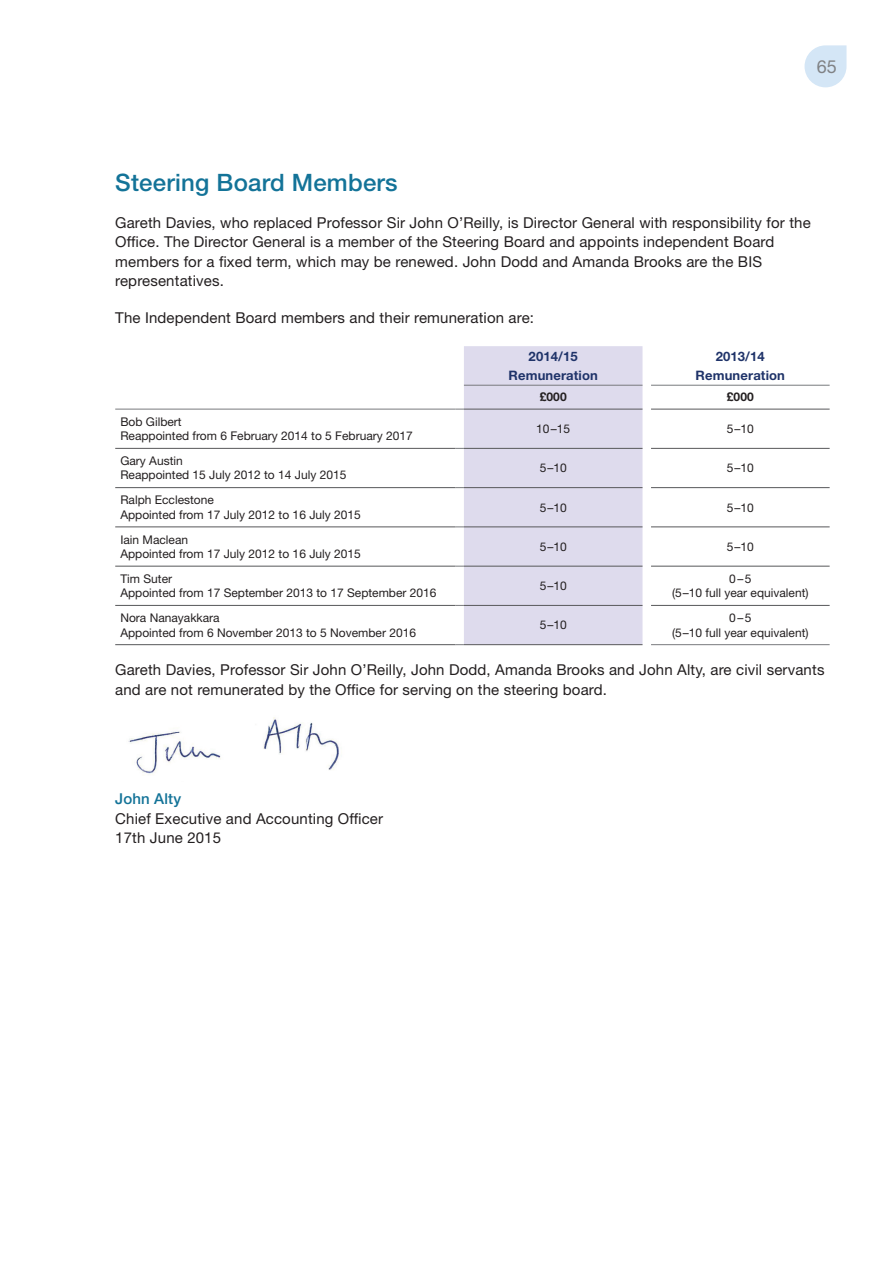
<style>
.page{position:relative;width:893px;height:1263px;background:#fff}
.page>*{position:absolute;margin:0;border:0;box-sizing:border-box;transform-origin:0 0}
.Body{font:500 24px "Helvetica Neue LT Std";letter-spacing:.01em;color:#137398}
.t1{font:18px "Helvetica Neue LT Std";color:#808285}
.Body-2{font:15px/19.5px "Helvetica Neue LT Std";letter-spacing:.01em;color:#231f20}
.Body-3{font:700 13.05px "Helvetica Neue LT Std";letter-spacing:.01em;color:#1f3369}
.Table_body{font:12px "Helvetica Neue LT Std";color:#231f20}
.Body-4{font:700 12px "Helvetica Neue LT Std";letter-spacing:.01em;color:#231f20}
.s1{font-weight:500;color:#137398}
</style>
<div class="page">
<svg style="left:804px;top:45px;width:42px;height:42px"></svg>
<div style="left:464px;top:346px;width:178px;height:298px;background:#dedbed"></div>
<hr style="left:115px;top:409px;width:340px;height:1px;background:#787a7d">
<hr style="left:651px;top:644px;width:179px;height:1px;background:#787a7d">
<hr style="left:464px;top:409px;width:178px;height:1px;background:#57585a">
<hr style="left:651px;top:409px;width:179px;height:1px;background:#57585a">
<hr style="left:115px;top:448px;width:340px;height:1px;background:#57585a">
<hr style="left:464px;top:448px;width:178px;height:1px;background:#57585a">
<hr style="left:651px;top:448px;width:179px;height:1px;background:#57585a">
<hr style="left:115px;top:487px;width:340px;height:1px;background:#57585a">
<hr style="left:464px;top:487px;width:178px;height:1px;background:#57585a">
<hr style="left:651px;top:487px;width:179px;height:1px;background:#57585a">
<hr style="left:115px;top:526px;width:340px;height:1px;background:#57585a">
<hr style="left:464px;top:526px;width:178px;height:1px;background:#57585a">
<hr style="left:651px;top:526px;width:179px;height:1px;background:#57585a">
<hr style="left:115px;top:566px;width:340px;height:1px;background:#57585a">
<hr style="left:464px;top:566px;width:178px;height:1px;background:#57585a">
<hr style="left:651px;top:566px;width:179px;height:1px;background:#57585a">
<hr style="left:115px;top:605px;width:340px;height:1px;background:#57585a">
<hr style="left:464px;top:605px;width:178px;height:1px;background:#57585a">
<hr style="left:651px;top:605px;width:179px;height:1px;background:#57585a">
<hr style="left:115px;top:644px;width:340px;height:1px;background:#57585a">
<hr style="left:464px;top:644px;width:178px;height:1px;background:#57585a">
<hr style="left:464px;top:385px;width:178px;height:1px;background:#787a7d">
<hr style="left:651px;top:385px;width:179px;height:1px;background:#787a7d">
<img style="left:128px;top:717px;width:211px;height:57px">
<p class="t1" style="left:817px;top:56px;width:22px">65</p>
<p class="Body" style="left:115px;top:168px;width:284px">Steering Board Members</p>
<p class="Body-2" style="left:115px;top:212px;width:697px">Gareth Davies, who replaced Professor Sir John O’Reilly, is Director General with responsibility for the Office. The Director General is a member of the Steering Board and appoints independent Board members for a fixed term, which may be renewed. John Dodd and Amanda Brooks are the BIS representatives.</p>
<p class="Body-2" style="left:115px;top:307px;width:420px">The Independent Board members and their remuneration are:</p>
<p class="Body-3" style="left:529px;top:348px;width:51px">2014/15</p>
<p class="Body-3" style="left:508px;top:367px;width:91px">Remuneration</p>
<p class="Body-3" style="left:716px;top:348px;width:51px">2013/14</p>
<p class="Body-3" style="left:696px;top:367px;width:91px">Remuneration</p>
<p class="Table_body" style="left:120px;top:414px;width:63px">Bob Gilbert</p>
<p class="Table_body" style="left:120px;top:429px;width:294px">Reappointed from 6 February 2014 to 5 February 2017</p>
<p class="Table_body" style="left:120px;top:454px;width:64px">Gary Austin</p>
<p class="Table_body" style="left:120px;top:468px;width:228px">Reappointed 15 July 2012 to 14 July 2015</p>
<p class="Table_body" style="left:120px;top:493px;width:95px">Ralph Ecclestone</p>
<p class="Table_body" style="left:120px;top:507px;width:242px">Appointed from 17 July 2012 to 16 July 2015</p>
<p class="Table_body" style="left:120px;top:532px;width:69px">Iain Maclean</p>
<p class="Table_body" style="left:120px;top:547px;width:242px">Appointed from 17 July 2012 to 16 July 2015</p>
<p class="Table_body" style="left:120px;top:571px;width:53px">Tim Suter</p>
<p class="Table_body" style="left:120px;top:586px;width:318px">Appointed from 17 September 2013 to 17 September 2016</p>
<p class="Body-4" style="left:540px;top:390px;width:29px">£000</p>
<p class="Body-4" style="left:727px;top:390px;width:29px">£000</p>
<p class="Table_body" style="left:536px;top:422px;width:35px">10–15</p>
<p class="Table_body" style="left:727px;top:422px;width:28px">5–10</p>
<p class="Table_body" style="left:540px;top:461px;width:28px">5–10</p>
<p class="Table_body" style="left:727px;top:461px;width:28px">5–10</p>
<p class="Table_body" style="left:540px;top:500px;width:28px">5–10</p>
<p class="Table_body" style="left:727px;top:500px;width:28px">5–10</p>
<p class="Table_body" style="left:540px;top:539px;width:28px">5–10</p>
<p class="Table_body" style="left:727px;top:539px;width:28px">5–10</p>
<p class="Table_body" style="left:540px;top:579px;width:28px">5–10</p>
<p class="Table_body" style="left:729px;top:571px;width:24px">0–5</p>
<p class="Table_body" style="left:672px;top:586px;width:138px">(5–10 full year equivalent)</p>
<p class="Table_body" style="left:120px;top:611px;width:101px">Nora Nanayakkara</p>
<p class="Table_body" style="left:120px;top:625px;width:297px">Appointed from 6 November 2013 to 5 November 2016</p>
<p class="Table_body" style="left:729px;top:611px;width:24px">0–5</p>
<p class="Table_body" style="left:672px;top:625px;width:138px">(5–10 full year equivalent)</p>
<p class="Body-2" style="left:115px;top:660px;width:711px">Gareth Davies, Professor Sir John O’Reilly, John Dodd, Amanda Brooks and John Alty, are civil servants and are not remunerated by the Office for serving on the steering board.</p>
<p class="Table_body" style="left:540px;top:618px;width:28px">5–10</p>
<p class="Body-2" style="left:115px;top:789px;width:269px"><span class="s1">John Alty<br></span>Chief Executive and Accounting Officer<br>17th June 2015</p>
</div>
